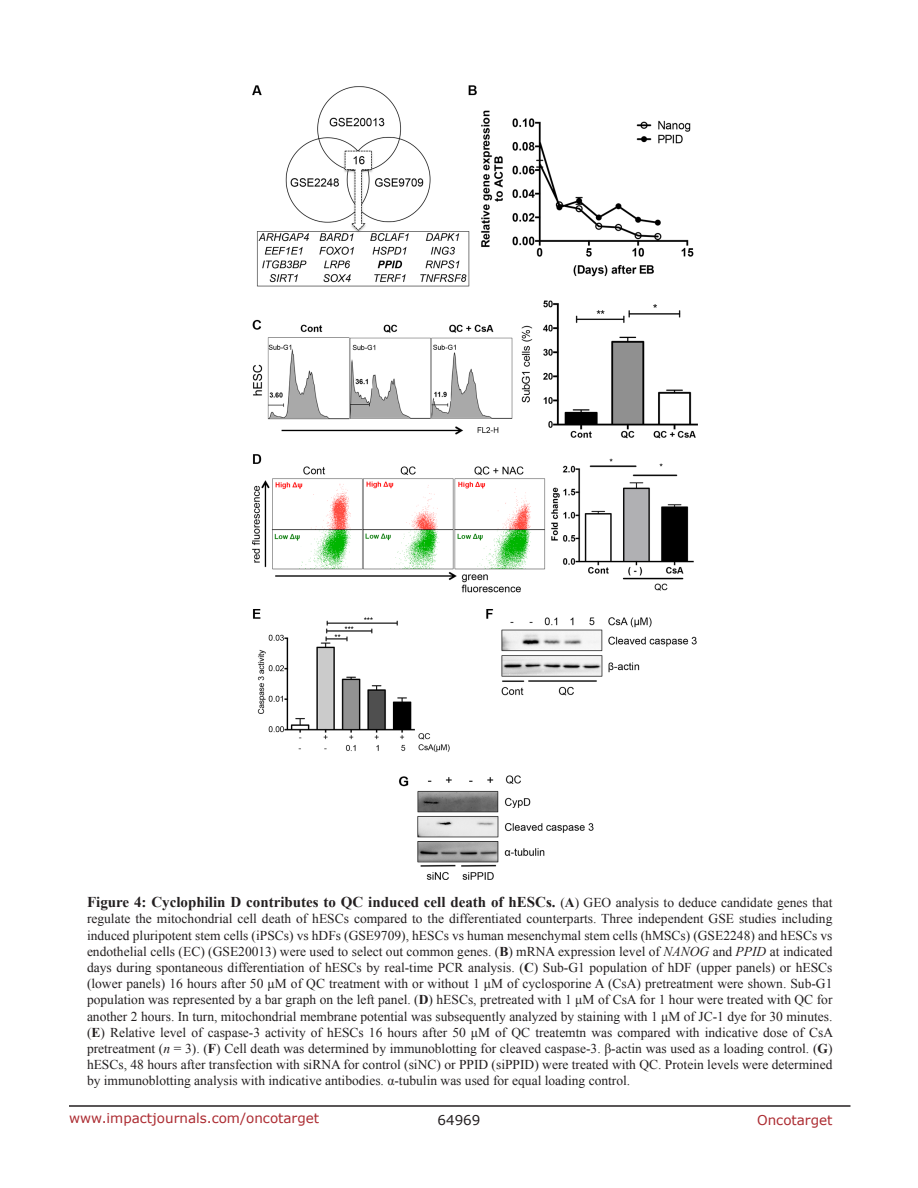
<style>
.page{position:relative;width:918px;height:1188px;background:#fff}
.page>*{position:absolute;margin:0;border:0;box-sizing:border-box;transform-origin:0 0}
.FigureText{font:700 15px "Times New Roman";color:#231f20}
.FigureText-2{font:13.5px/16.2px "Times New Roman";color:#231f20;text-align:justify}
.t1{font:13.5px "Verdana";color:#ac2b31}
.t2{font:13.5px "Verdana";color:#231f20}
.s1{font-weight:400;font-size:13.5px}
.s2{font-size:13.5px}
.s3{font-weight:700}
.s4{font-style:italic}
</style>
<div class="page">
<hr style="left:69px;top:1105px;width:781px;height:2px;background:#231f20">
<img style="left:253px;top:86px;width:445px;height:793px">
<p class="FigureText" style="left:87px;top:892px;width:747px">Figure 4: Cyclophilin D contributes to QC induced cell death of hESCs. <span class="s1">(</span><span class="s2">A</span><span class="s1">) GEO analysis to deduce candidate genes that</span></p>
<p class="FigureText-2" style="left:87px;top:911px;width:748px">regulate the mitochondrial cell death of hESCs compared to the differentiated counterparts. Three independent GSE studies including induced pluripotent stem cells (iPSCs) vs hDFs (GSE9709), hESCs vs human mesenchymal stem cells (hMSCs) (GSE2248) and hESCs vs endothelial cells (EC) (GSE20013) were used to select out common genes. (<span class="s3">B</span>) mRNA expression level of <span class="s4">NANOG</span> and <span class="s4">PPID</span> at indicated days during spontaneous differentiation of hESCs by real-time PCR analysis. (<span class="s3">C</span>) Sub-G1 population of hDF (upper panels) or hESCs (lower panels) 16 hours after 50 μM of QC treatment with or without 1 μM of cyclosporine A (CsA) pretreatment were shown. Sub-G1 population was represented by a bar graph on the left panel. (<span class="s3">D</span>) hESCs, pretreated with 1 μM of CsA for 1 hour were treated with QC for another 2 hours. In turn, mitochondrial membrane potential was subsequently analyzed by staining with 1 μM of JC-1 dye for 30 minutes. (<span class="s3">E</span>) Relative level of caspase-3 activity of hESCs 16 hours after 50 μM of QC treatemtn was compared with indicative dose of CsA pretreatment (<span class="s4">n</span> = 3). (<span class="s3">F</span>) Cell death was determined by immunoblotting for cleaved caspase-3. β-actin was used as a loading control. (<span class="s3">G</span>) hESCs, 48 hours after transfection with siRNA for control (siNC) or PPID (siPPID) were treated with QC. Protein levels were determined by immunoblotting analysis with indicative antibodies. α-tubulin was used for equal loading control.</p>
<p class="t1" style="left:69px;top:1109px;width:252px">www.impactjournals.com/oncotarget</p>
<p class="t2" style="left:438px;top:1111px;width:44px">64969</p>
<p class="t1" style="left:757px;top:1111px;width:77px">Oncotarget</p>
</div>
